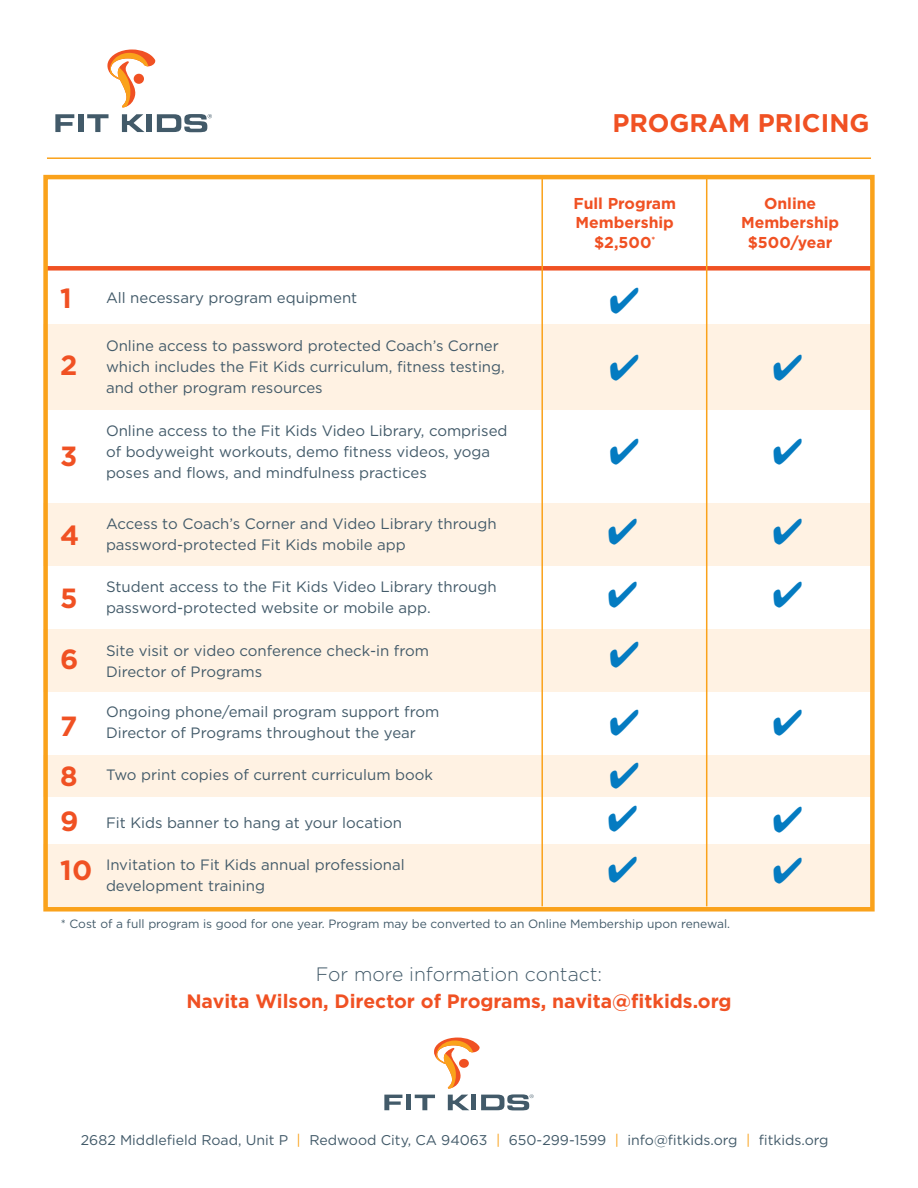
<style>
.page{position:relative;width:918px;height:1188px;background:#fff}
.page>*{position:absolute;margin:0;border:0;box-sizing:border-box;transform-origin:0 0}
.t1{font:700 27.75px/49.9px "Gotham";color:#f05123}
.t2{font:700 25.5px "Gotham";color:#f05123}
.t3{font:700 19.35px "Gotham";color:#f05123}
.t4{font:300 19.35px "Gotham";color:#425a69}
.t5{font:700 15.75px/19.5px "Gotham";color:#f05123;text-align:center}
.t6{font:15px/21px "Gotham";color:#425a69}
.t7{font:14.1px "Gotham";color:#425a69}
.t8{font:12px "Gotham";color:#425a69}
.s1{color:#faa21b}
</style>
<div class="page">
<div style="left:44px;top:266px;width:827px;height:5px;background:#f05123"></div>
<div style="left:43px;top:324px;width:830px;height:86px;background:#fff2e3"></div>
<div style="left:43px;top:629px;width:830px;height:63px;background:#fff2e3"></div>
<div style="left:43px;top:844px;width:830px;height:63px;background:#fff2e3"></div>
<div style="left:43px;top:503px;width:830px;height:63px;background:#fff2e3"></div>
<div style="left:43px;top:755px;width:829px;height:41px;background:#fff2e3"></div>
<svg style="left:107px;top:50px;width:49px;height:57px"></svg>
<svg style="left:55px;top:114px;width:19px;height:18px"></svg>
<div style="left:78px;top:114px;width:5px;height:18px;background:#425a69"></div>
<svg style="left:87px;top:114px;width:22px;height:18px"></svg>
<svg style="left:122px;top:114px;width:23px;height:18px"></svg>
<div style="left:147px;top:114px;width:5px;height:18px;background:#425a69"></div>
<svg style="left:157px;top:114px;width:55px;height:18px"></svg>
<svg style="left:384px;top:1095px;width:18px;height:15px"></svg>
<div style="left:406px;top:1095px;width:5px;height:15px;background:#425a69"></div>
<svg style="left:415px;top:1038px;width:119px;height:72px"></svg>
<hr style="left:47px;top:157px;width:824px;height:2px;background:#faa21b">
<div style="left:43px;top:175px;width:832px;height:737px;border:4px solid #faa21b"></div>
<hr style="left:541px;top:177px;width:2px;height:729px;background:#faa21b">
<hr style="left:706px;top:177px;width:1px;height:729px;background:#faa21b">
<h2 class="t2" style="left:612px;top:106px;width:259px">PROGRAM PRICING</h2>
<h1 class="t1" style="left:60px;top:273px;width:13px">1</h1>
<h1 class="t1" style="left:60px;top:340px;width:19px">2</h1>
<h1 class="t1" style="left:60px;top:432px;width:19px">3</h1>
<h1 class="t1" style="left:60px;top:510px;width:21px">4</h1>
<h1 class="t1" style="left:60px;top:573px;width:19px">5</h1>
<h1 class="t1" style="left:60px;top:635px;width:20px">6</h1>
<h1 class="t1" style="left:60px;top:701px;width:19px">7<br>8</h1>
<h1 class="t1" style="left:60px;top:796px;width:20px">9</h1>
<h1 class="t1" style="left:60px;top:845px;width:33px">10</h1>
<p class="t6" style="left:106px;top:287px;width:253px">All necessary program equipment</p>
<p class="t6" style="left:106px;top:334px;width:400px">Online access to password protected Coach’s Corner which includes the Fit Kids curriculum, fitness testing, and other program resources</p>
<p class="t6" style="left:106px;top:420px;width:403px">Online access to the Fit Kids Video Library, comprised of bodyweight workouts, demo fitness videos, yoga poses and flows, and mindfulness practices</p>
<p class="t6" style="left:106px;top:513px;width:392px">Access to Coach’s Corner and Video Library through password-protected Fit Kids mobile app</p>
<p class="t6" style="left:106px;top:575px;width:392px">Student access to the Fit Kids Video Library through password-protected website or mobile app.</p>
<p class="t6" style="left:106px;top:640px;width:325px">Site visit or video conference check-in from<br>Director of Programs</p>
<p class="t6" style="left:106px;top:700px;width:335px">Ongoing phone/email program support from<br>Director of Programs throughout the year</p>
<p class="t6" style="left:106px;top:764px;width:329px">Two print copies of current curriculum book</p>
<p class="t6" style="left:106px;top:812px;width:298px">Fit Kids banner to hang at your location</p>
<p class="t6" style="left:106px;top:854px;width:300px">Invitation to Fit Kids annual professional development training</p>
<p class="t5" style="left:573px;top:193px;width:104px">Full Program<br>Membership $2,500<sup>*</sup></p>
<p class="t5" style="left:741px;top:193px;width:100px">Online<br>Membership $500/year</p>
<p class="t8" style="left:61px;top:916px;width:671px">* Cost of a full program is good for one year. Program may be converted to an Online Membership upon renewal.</p>
<p class="t4" style="left:316px;top:962px;width:288px">For more information contact:</p>
<p class="t3" style="left:186px;top:988px;width:547px">Navita Wilson, Director of Programs, navita@fitkids.org</p>
<p class="t7" style="left:81px;top:1131px;width:749px">2682 Middlefield Road, Unit P <span class="s1">|</span> Redwood City, CA 94063 <span class="s1">|</span> 650-299-1599 <span class="s1">|</span> info@fitkids.org <span class="s1">|</span> fitkids.org</p>
</div>
